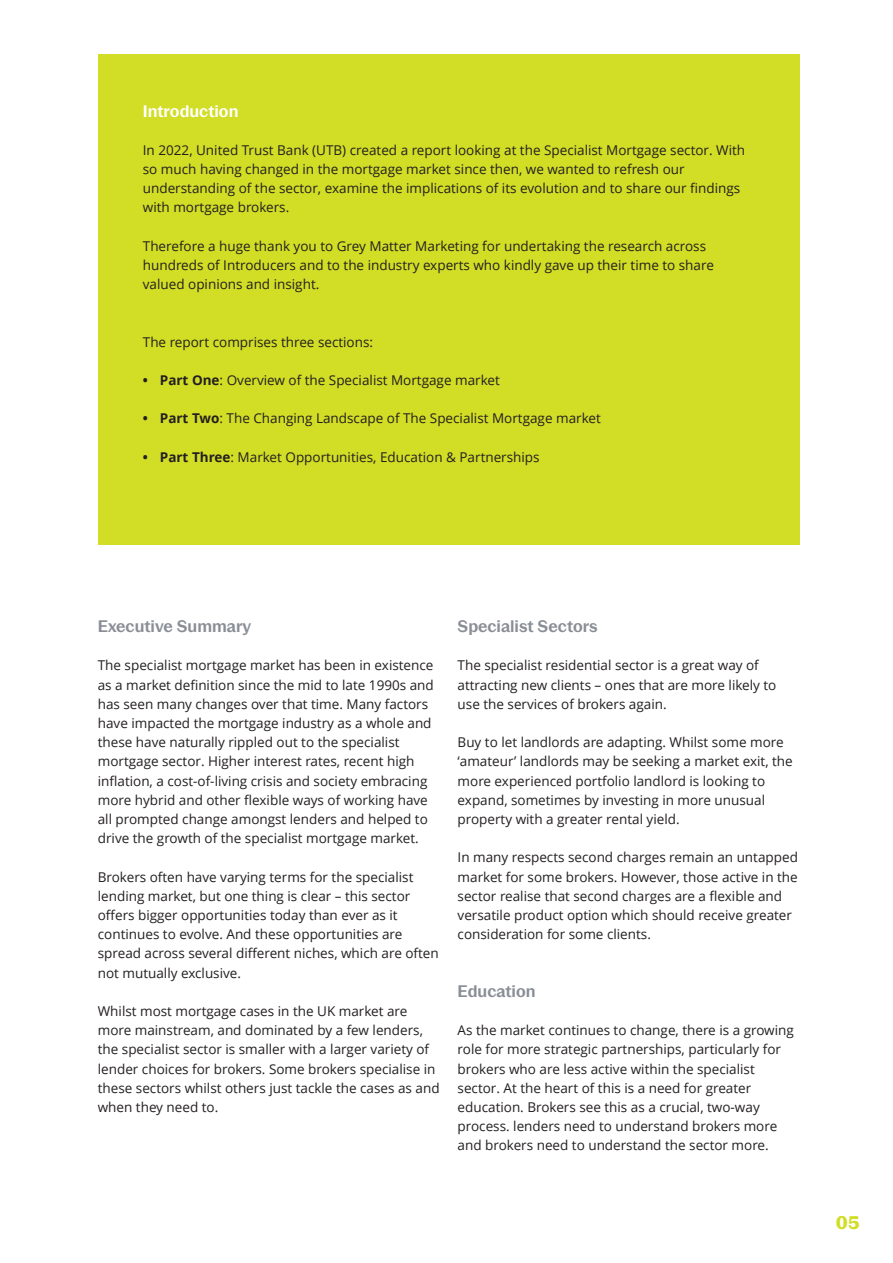
<style>
.page{position:relative;width:893px;height:1263px;background:#fff}
.page>*{position:absolute;margin:0;border:0;box-sizing:border-box;transform-origin:0 0}
.t1{font:700 18px "Pastiche Grotesque";color:#d2dd25}
.t2{font:600 16.5px "Pastiche Grotesque";color:#898e96}
.t3{font:600 16.5px "Pastiche Grotesque";color:#fff}
.t4{font:13.5px/19.2px "Open Sans";color:#231f20}
.s1{font-weight:700}
</style>
<div class="page">
<div style="left:98px;top:54px;width:701px;height:491px;background:#d2dd25"></div>
<p class="t3" style="left:143px;top:106px;width:97px">Introduction</p>
<p class="t4" style="left:143px;top:140px;width:604px">In 2022, United Trust Bank (UTB) created a report looking at the Specialist Mortgage sector. With so much having changed in the mortgage market since then, we wanted to refresh our understanding of the sector, examine the implications of its evolution and to share our findings with mortgage brokers.</p>
<p class="t4" style="left:143px;top:236px;width:572px">Therefore a huge thank you to Grey Matter Marketing for undertaking the research across hundreds of Introducers and to the industry experts who kindly gave up their time to share valued opinions and insight.</p>
<p class="t4" style="left:143px;top:332px;width:232px">The report comprises three sections:</p>
<p class="t4" style="left:143px;top:370px;width:358px"><span class="s1">• Part One</span>: Overview of the Specialist Mortgage market</p>
<p class="t4" style="left:143px;top:409px;width:459px"><span class="s1">• Part Two</span>: The Changing Landscape of The Specialist Mortgage market</p>
<p class="t4" style="left:143px;top:447px;width:398px"><span class="s1">• Part Three</span>: Market Opportunities, Education &amp; Partnerships</p>
<p class="t2" style="left:98px;top:620px;width:155px">Executive Summary</p>
<p class="t4" style="left:98px;top:655px;width:338px">The specialist mortgage market has been in existence as a market definition since the mid to late 1990s and has seen many changes over that time. Many factors have impacted the mortgage industry as a whole and these have naturally rippled out to the specialist mortgage sector. Higher interest rates, recent high inflation, a cost-of-living crisis and society embracing more hybrid and other flexible ways of working have all prompted change amongst lenders and helped to drive the growth of the specialist mortgage market.</p>
<p class="t4" style="left:98px;top:867px;width:342px">Brokers often have varying terms for the specialist lending market, but one thing is clear – this sector offers bigger opportunities today than ever as it continues to evolve. And these opportunities are spread across several different niches, which are often not mutually exclusive.</p>
<p class="t4" style="left:98px;top:1001px;width:343px">Whilst most mortgage cases in the UK market are more mainstream, and dominated by a few lenders, the specialist sector is smaller with a larger variety of lender choices for brokers. Some brokers specialise in these sectors whilst others just tackle the cases as and when they need to.</p>
<p class="t2" style="left:458px;top:620px;width:141px">Specialist Sectors</p>
<p class="t4" style="left:458px;top:655px;width:320px">The specialist residential sector is a great way of attracting new clients – ones that are more likely to use the services of brokers again.</p>
<p class="t4" style="left:458px;top:732px;width:337px">Buy to let landlords are adapting. Whilst some more ‘amateur’ landlords may be seeking a market exit, the more experienced portfolio landlord is looking to expand, sometimes by investing in more unusual property with a greater rental yield.</p>
<p class="t4" style="left:458px;top:847px;width:342px">In many respects second charges remain an untapped market for some brokers. However, those active in the sector realise that second charges are a flexible and versatile product option which should receive greater consideration for some clients.</p>
<p class="t2" style="left:458px;top:985px;width:79px">Education</p>
<p class="t4" style="left:458px;top:1020px;width:338px">As the market continues to change, there is a growing role for more strategic partnerships, particularly for brokers who are less active within the specialist sector. At the heart of this is a need for greater education. Brokers see this as a crucial, two-way process. lenders need to understand brokers more and brokers need to understand the sector more.</p>
<p class="t1" style="left:836px;top:1216px;width:25px">05</p>
</div>
